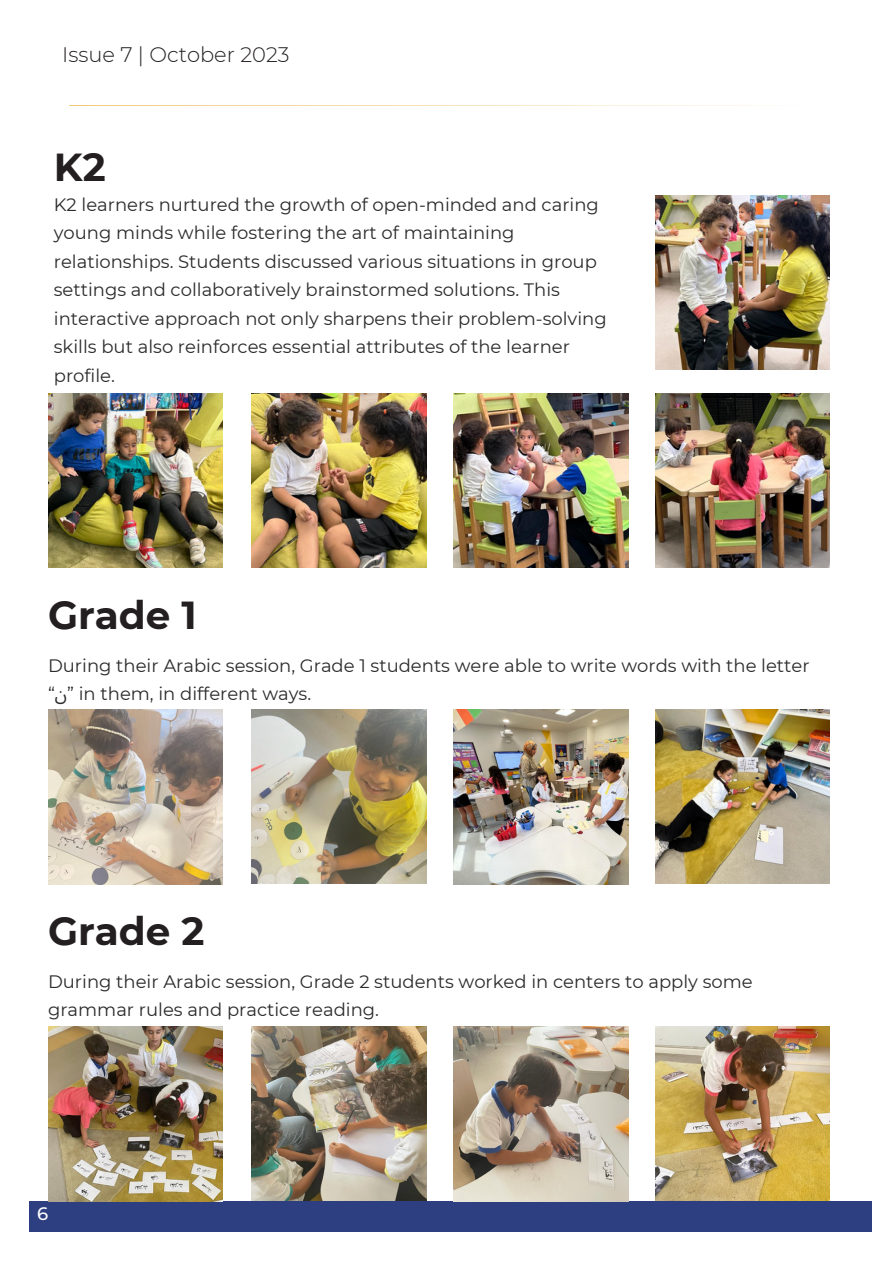
<style>
.page{position:relative;width:893px;height:1264px;background:#fff}
.page>*{position:absolute;margin:0;border:0;box-sizing:border-box;transform-origin:0 0}
.t1{font:700 39px "Montserrat";color:#231f20}
.t2{font:300 21px "Montserrat";color:#231f20}
.t3{font:18px/28.5px "Montserrat";color:#2b2b2b}
.t4{font:500 18px "Montserrat";color:#fff}
.s1{font-family:"Noto Sans Arabic"}
</style>
<div class="page">
<svg style="left:69px;top:105px;width:693px;height:1px"></svg>
<div style="left:29px;top:1201px;width:842px;height:30px;background:#2d3f81"></div>
<img style="left:453px;top:393px;width:175px;height:175px">
<img style="left:252px;top:393px;width:174px;height:174px">
<img style="left:48px;top:393px;width:175px;height:175px">
<img style="left:655px;top:393px;width:174px;height:174px">
<img style="left:655px;top:195px;width:174px;height:175px">
<img style="left:453px;top:709px;width:175px;height:175px">
<img style="left:252px;top:709px;width:174px;height:174px">
<img style="left:48px;top:709px;width:175px;height:175px">
<img style="left:655px;top:709px;width:174px;height:174px">
<img style="left:453px;top:1026px;width:175px;height:175px">
<img style="left:252px;top:1026px;width:174px;height:174px">
<img style="left:48px;top:1026px;width:175px;height:175px">
<img style="left:655px;top:1026px;width:174px;height:174px">
<p class="t2" style="left:62px;top:41px;width:229px">Issue 7 | October 2023</p>
<p class="t1" style="left:54px;top:143px;width:53px">K2</p>
<p class="t3" style="left:54px;top:190px;width:554px">K2 learners nurtured the growth of open-minded and caring young minds while fostering the art of maintaining relationships. Students discussed various situations in group settings and collaboratively brainstormed solutions. This interactive approach not only sharpens their problem-solving skills but also reinforces essential attributes of the learner profile.</p>
<p class="t1" style="left:48px;top:591px;width:150px">Grade 1</p>
<p class="t3" style="left:48px;top:651px;width:763px">During their Arabic session, Grade 1 students were able to write words with the letter “<span class="s1">ن</span>“ in them, in different ways.</p>
<p class="t1" style="left:48px;top:906px;width:158px">Grade 2</p>
<p class="t3" style="left:48px;top:966px;width:706px">During their Arabic session, Grade 2 students worked in centers to apply some grammar rules and practice reading.</p>
<p class="t4" style="left:37px;top:1202px;width:13px">6</p>
</div>
